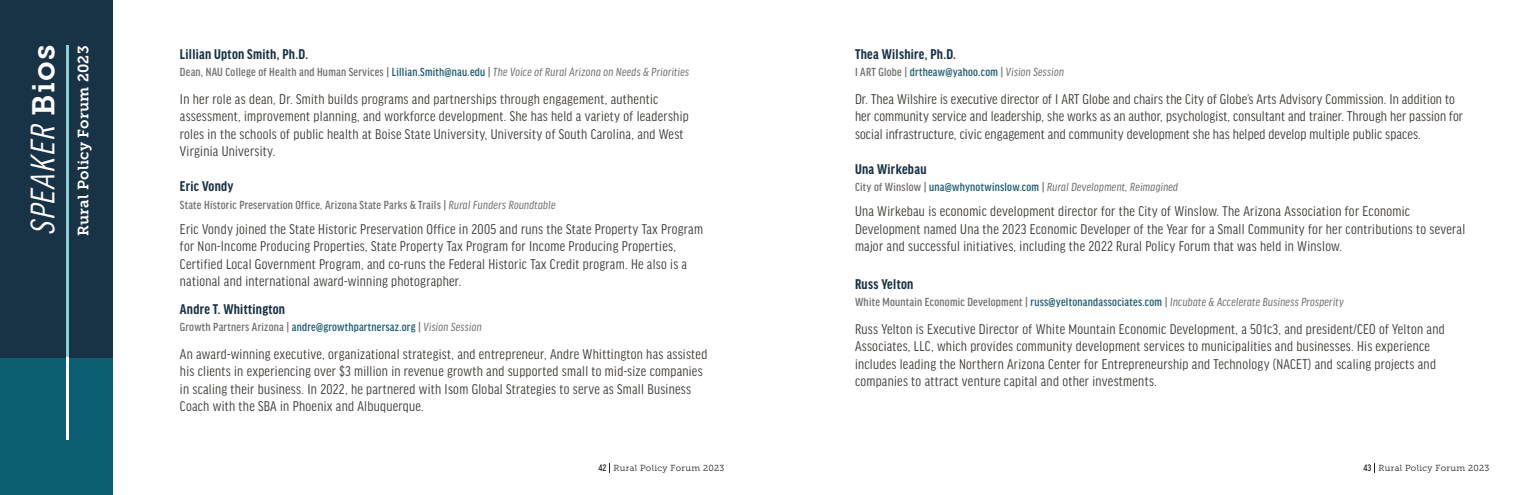
<style>
.page{position:relative;width:1530px;height:495px;background:#fff}
.page>*{position:absolute;margin:0;border:0;box-sizing:border-box;transform-origin:0 0}
.t1{font:italic condensed 36.25px "Good Headline Pro";color:#fff}
.t2{font:condensed 15px/17.5px "Good Headline Pro";letter-spacing:.02em;color:#3c3835}
.t3{font:700 condensed 15px "Good Headline Pro";letter-spacing:.02em;color:#183246}
.t4{font:15px "Museo Slab 700";letter-spacing:.02em;color:#fff}
.t5{font:500 condensed 12.5px "Good Headline Pro";letter-spacing:.02em;color:#736f6e}
.t6{font:italic 12.5px "Good Headline Pro Cond News";letter-spacing:.02em;color:#736f6e}
.t7{font:500 condensed 12.5px "Good Headline Pro";letter-spacing:.02em;color:#1c5c74}
.t8{font:8.75px "Museo Slab 300";letter-spacing:.04em;color:#231f20}
.s1{font-family:"Museo Slab 700";font-style:normal;font-stretch:normal;font-size:31.25px}
.s2{color:#1c5c74}
.s3{font-family:"Good Headline Pro Cond News";font-weight:400;font-style:italic;font-stretch:normal}
.s4{color:#736f6e}
.s5{font-family:"Good Headline Pro Cond News";font-weight:400;font-style:italic;font-stretch:normal;color:#736f6e}
.s6{font-family:"Good Headline Pro";font-weight:500;font-style:normal;font-stretch:condensed}
.s7{font-family:"Good Headline Pro";font-weight:500;font-style:normal;font-stretch:condensed;color:#1c5c74}
.s8{font-family:"Good Headline Pro";font-weight:500;font-stretch:condensed;font-size:10px}
</style>
<div class="page">
<div style="left:0;top:358px;width:112px;height:137px;background:#0d5e73"></div>
<div style="left:0;top:0;width:112px;height:358px;background:#183246"></div>
<hr style="left:66px;top:45px;width:3px;height:313px;background:#8cd0d6">
<hr style="left:66px;top:358px;width:3px;height:82px;background:#fff">
<p class="t1" style="left:25px;top:234px;width:191px;rotate:-90deg">SPEAKER <span class="s1">Bios</span></p>
<p class="t4" style="left:75px;top:236px;width:192px;rotate:-90deg">Rural Policy Forum 2023</p>
<p class="t3" style="left:180px;top:47px;width:130px">Lillian Upton Smith, Ph.D.</p>
<p class="t5" style="left:180px;top:66px;width:511px">Dean, NAU College of Health and Human Services | <span class="s2">Lillian.Smith@nau.edu</span> | <span class="s3">The Voice of Rural Arizona on Needs &amp; Priorities</span></p>
<p class="t2" style="left:180px;top:90px;width:510px">In her role as dean, Dr. Smith builds programs and partnerships through engagement, authentic assessment, improvement planning, and workforce development. She has held a variety of leadership roles in the schools of public health at Boise State University, University of South Carolina, and West Virginia University.</p>
<p class="t3" style="left:180px;top:179px;width:55px">Eric Vondy</p>
<p class="t5" style="left:180px;top:199px;width:377px">State Historic Preservation Office, Arizona State Parks &amp; Trails | <span class="s3">Rural Funders Roundtable</span></p>
<p class="t2" style="left:180px;top:220px;width:525px">Eric Vondy joined the State Historic Preservation Office in 2005 and runs the State Property Tax Program for Non-Income Producing Properties, State Property Tax Program for Income Producing Properties, Certified Local Government Program, and co-runs the Federal Historic Tax Credit program. He also is a national and international award-winning photographer.</p>
<p class="t3" style="left:180px;top:302px;width:107px">Andre T. Whittington</p>
<p class="t7" style="left:180px;top:321px;width:303px"><span class="s4">Growth Partners Arizona |</span> andre@growthpartnersaz.org <span class="s4">|</span> <span class="s5">Vision Session</span></p>
<p class="t2" style="left:180px;top:345px;width:529px">An award-winning executive, organizational strategist, and entrepreneur, Andre Whittington has assisted his clients in experiencing over $3 million in revenue growth and supported small to mid-size companies in scaling their business. In 2022, he partnered with Isom Global Strategies to serve as Small Business Coach with the SBA in Phoenix and Albuquerque.</p>
<p class="t3" style="left:855px;top:47px;width:103px">Thea Wilshire, Ph.D.</p>
<p class="t7" style="left:855px;top:66px;width:211px"><span class="s4">I ART Globe |</span> drtheaw@yahoo.com <span class="s4">|</span> <span class="s5">Vision Session</span></p>
<p class="t2" style="left:855px;top:90px;width:610px">Dr. Thea Wilshire is executive director of I ART Globe and chairs the City of Globe’s Arts Advisory Commission. In addition to her community service and leadership, she works as an author, psychologist, consultant and trainer. Through her passion for social infrastructure, civic engagement and community development she has helped develop multiple public spaces.</p>
<p class="t3" style="left:855px;top:162px;width:73px">Una Wirkebau</p>
<p class="t6" style="left:855px;top:181px;width:325px"><span class="s6">City of Winslow |</span> <span class="s7">una@whynotwinslow.com</span> <span class="s6">|</span> Rural Development, Reimagined</p>
<p class="t2" style="left:855px;top:203px;width:612px">Una Wirkebau is economic development director for the City of Winslow. The Arizona Association for Economic<br>Development named Una the 2023 Economic Developer of the Year for a Small Community for her contributions to several major and successful initiatives, including the 2022 Rural Policy Forum that was held in Winslow.</p>
<p class="t3" style="left:855px;top:277px;width:60px">Russ Yelton</p>
<p class="t6" style="left:855px;top:296px;width:491px"><span class="s6">White Mountain Economic Development |</span> <span class="s7">russ@yeltonandassociates.com</span> <span class="s6">|</span> Incubate &amp; Accelerate Business Prosperity</p>
<p class="t2" style="left:855px;top:320px;width:591px">Russ Yelton is Executive Director of White Mountain Economic Development, a 501c3, and president/CEO of Yelton and Associates, LLC, which provides community development services to municipalities and businesses. His experience includes leading the Northern Arizona Center for Entrepreneurship and Technology (NACET) and scaling projects and companies to attract venture capital and other investments.</p>
<p class="t8" style="left:599px;top:463px;width:127px"><span class="s8">42</span> Rural Policy Forum 2023</p>
<p class="t8" style="left:1364px;top:463px;width:127px"><span class="s8">43</span> Rural Policy Forum 2023</p>
</div>
